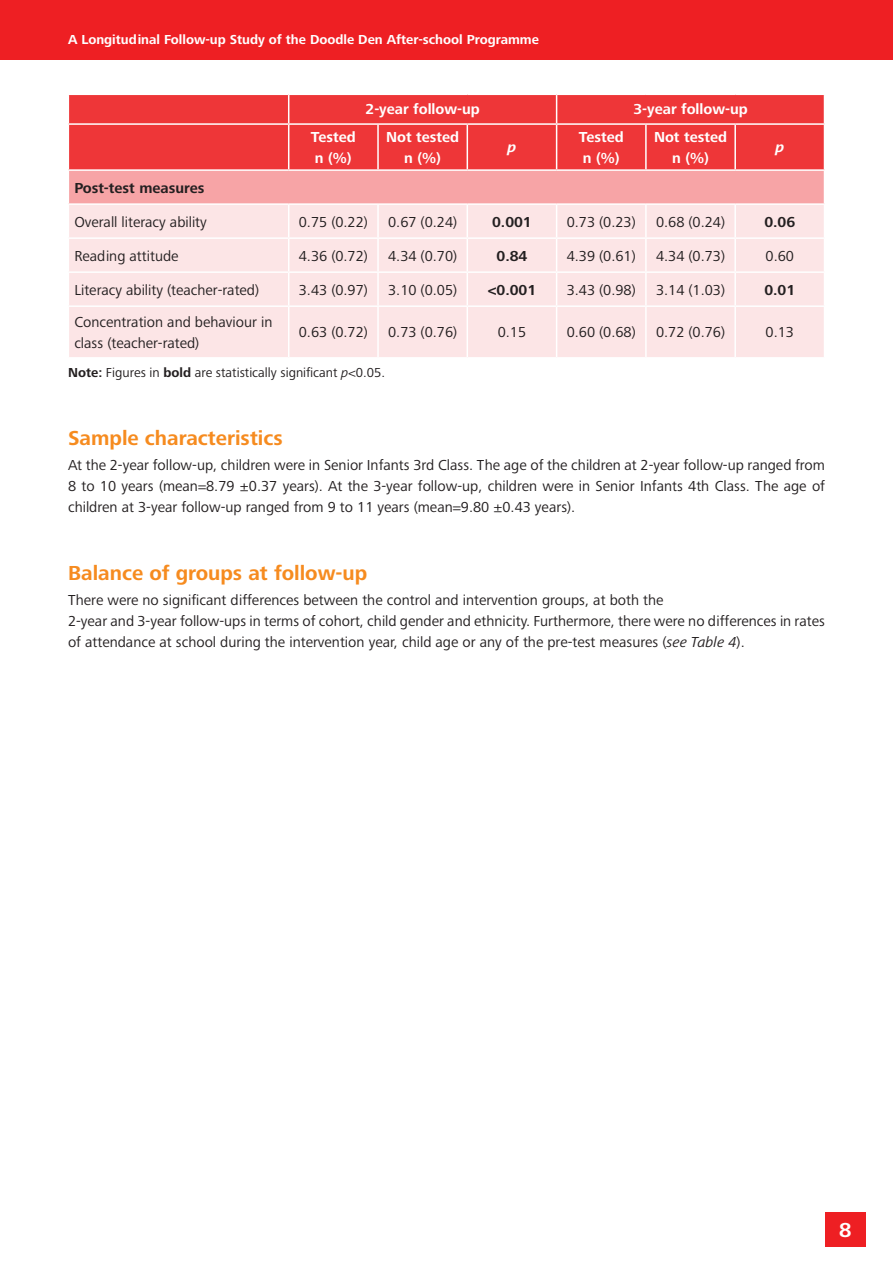
<style>
.page{position:relative;width:893px;height:1263px;background:#fff}
.page>*{position:absolute;margin:0;border:0;box-sizing:border-box;transform-origin:0 0}
.t1{font:700 21px "Frutiger Next Pro";color:#f68b1f}
.t2{font:700 21px "Frutiger Next Pro";color:#fff}
.t3{font:15px/21px "Frutiger Next Pro";color:#231f20}
.t4{font:700 15px/21px "Frutiger Next Pro";color:#fff}
.t5{font:700 15px "Frutiger Next Pro";color:#231f20}
.t6{font:italic 700 15px "Frutiger Next Pro";color:#fff}
.t7{font:700 13.5px "Frutiger Next Pro";color:#fff}
.t8{font:13.5px "Frutiger Next Pro";color:#231f20}
.s1{font-weight:700}
.s2{font-style:italic}
</style>
<div class="page">
<div style="left:825px;top:1212px;width:41px;height:35px;background:#ee1f23"></div>
<div style="left:0;top:0;width:893px;height:60px;background:#ee1f23"></div>
<div style="left:69px;top:205px;width:755px;height:152px;background:#fce5e6"></div>
<svg style="left:69px;top:94px;width:755px;height:109px;background:#f05a5c"></svg>
<hr style="left:68px;top:123px;width:221px;height:2px;background:#fff">
<hr style="left:289px;top:123px;width:89px;height:2px;background:#fff">
<hr style="left:288px;top:125px;width:1px;height:44px;background:#fff">
<hr style="left:378px;top:123px;width:89px;height:2px;background:#fff">
<hr style="left:377px;top:125px;width:2px;height:44px;background:#fff">
<hr style="left:467px;top:123px;width:90px;height:2px;background:#fff">
<hr style="left:467px;top:125px;width:1px;height:44px;background:#fff">
<hr style="left:557px;top:123px;width:89px;height:2px;background:#fff">
<hr style="left:556px;top:125px;width:1px;height:44px;background:#fff">
<hr style="left:646px;top:123px;width:89px;height:2px;background:#fff">
<hr style="left:645px;top:125px;width:2px;height:44px;background:#fff">
<hr style="left:735px;top:123px;width:90px;height:2px;background:#fff">
<hr style="left:734px;top:125px;width:2px;height:44px;background:#fff">
<hr style="left:68px;top:169px;width:221px;height:2px;background:#fff">
<hr style="left:289px;top:169px;width:89px;height:2px;background:#fff">
<hr style="left:378px;top:169px;width:89px;height:2px;background:#fff">
<hr style="left:467px;top:169px;width:90px;height:2px;background:#fff">
<hr style="left:557px;top:169px;width:89px;height:2px;background:#fff">
<hr style="left:646px;top:169px;width:89px;height:2px;background:#fff">
<hr style="left:735px;top:169px;width:90px;height:2px;background:#fff">
<hr style="left:288px;top:205px;width:1px;height:32px;background:#fff">
<hr style="left:377px;top:205px;width:2px;height:32px;background:#fff">
<hr style="left:467px;top:205px;width:1px;height:32px;background:#fff">
<hr style="left:556px;top:205px;width:1px;height:32px;background:#fff">
<hr style="left:645px;top:205px;width:2px;height:32px;background:#fff">
<hr style="left:734px;top:205px;width:2px;height:32px;background:#fff">
<hr style="left:68px;top:237px;width:221px;height:2px;background:#fff">
<hr style="left:289px;top:237px;width:89px;height:2px;background:#fff">
<hr style="left:288px;top:239px;width:1px;height:32px;background:#fff">
<hr style="left:378px;top:237px;width:89px;height:2px;background:#fff">
<hr style="left:377px;top:239px;width:2px;height:32px;background:#fff">
<hr style="left:467px;top:237px;width:90px;height:2px;background:#fff">
<hr style="left:467px;top:239px;width:1px;height:32px;background:#fff">
<hr style="left:557px;top:237px;width:89px;height:2px;background:#fff">
<hr style="left:556px;top:239px;width:1px;height:32px;background:#fff">
<hr style="left:646px;top:237px;width:89px;height:2px;background:#fff">
<hr style="left:645px;top:239px;width:2px;height:32px;background:#fff">
<hr style="left:735px;top:237px;width:90px;height:2px;background:#fff">
<hr style="left:734px;top:239px;width:2px;height:32px;background:#fff">
<hr style="left:68px;top:271px;width:221px;height:2px;background:#fff">
<hr style="left:289px;top:271px;width:89px;height:2px;background:#fff">
<hr style="left:288px;top:273px;width:1px;height:32px;background:#fff">
<hr style="left:378px;top:271px;width:89px;height:2px;background:#fff">
<hr style="left:377px;top:273px;width:2px;height:32px;background:#fff">
<hr style="left:467px;top:271px;width:90px;height:2px;background:#fff">
<hr style="left:467px;top:273px;width:1px;height:32px;background:#fff">
<hr style="left:557px;top:271px;width:89px;height:2px;background:#fff">
<hr style="left:556px;top:273px;width:1px;height:32px;background:#fff">
<hr style="left:646px;top:271px;width:89px;height:2px;background:#fff">
<hr style="left:645px;top:273px;width:2px;height:32px;background:#fff">
<hr style="left:735px;top:271px;width:90px;height:2px;background:#fff">
<hr style="left:734px;top:273px;width:2px;height:32px;background:#fff">
<hr style="left:68px;top:305px;width:221px;height:2px;background:#fff">
<hr style="left:289px;top:305px;width:89px;height:2px;background:#fff">
<hr style="left:288px;top:307px;width:1px;height:50px;background:#fff">
<hr style="left:378px;top:305px;width:89px;height:2px;background:#fff">
<hr style="left:377px;top:307px;width:2px;height:50px;background:#fff">
<hr style="left:467px;top:305px;width:90px;height:2px;background:#fff">
<hr style="left:467px;top:307px;width:1px;height:50px;background:#fff">
<hr style="left:557px;top:305px;width:89px;height:2px;background:#fff">
<hr style="left:556px;top:307px;width:1px;height:50px;background:#fff">
<hr style="left:646px;top:305px;width:89px;height:2px;background:#fff">
<hr style="left:645px;top:307px;width:2px;height:50px;background:#fff">
<hr style="left:735px;top:305px;width:90px;height:2px;background:#fff">
<hr style="left:734px;top:307px;width:2px;height:50px;background:#fff">
<p class="t7" style="left:68px;top:31px;width:472px">A Longitudinal Follow-up Study of the Doodle Den After-school Programme</p>
<p class="t4" style="left:365px;top:99px;width:116px">2-year follow-up</p>
<p class="t4" style="left:633px;top:99px;width:116px">3-year follow-up</p>
<p class="t4" style="left:311px;top:126px;width:46px">Tested n (%)</p>
<p class="t4" style="left:386px;top:126px;width:75px;text-align:center">Not tested n (%)</p>
<p class="t6" style="left:507px;top:139px;width:10px">p</p>
<p class="t4" style="left:579px;top:126px;width:46px">Tested n (%)</p>
<p class="t4" style="left:654px;top:126px;width:75px;text-align:center">Not tested n (%)</p>
<p class="t6" style="left:775px;top:139px;width:10px">p</p>
<p class="t5" style="left:74px;top:179px;width:132px">Post-test measures</p>
<p class="t3" style="left:74px;top:211px;width:134px">Overall literacy ability</p>
<p class="t3" style="left:299px;top:211px;width:71px">0.75 (0.22)</p>
<p class="t3" style="left:388px;top:211px;width:71px">0.67 (0.24)</p>
<p class="t5" style="left:492px;top:213px;width:41px">0.001</p>
<p class="t3" style="left:567px;top:211px;width:71px">0.73 (0.23)</p>
<p class="t3" style="left:656px;top:211px;width:71px">0.68 (0.24)</p>
<p class="t5" style="left:764px;top:213px;width:32px">0.06</p>
<p class="t3" style="left:74px;top:245px;width:106px">Reading attitude</p>
<p class="t3" style="left:299px;top:245px;width:71px">4.36 (0.72)</p>
<p class="t3" style="left:388px;top:245px;width:71px">4.34 (0.70)</p>
<p class="t5" style="left:496px;top:247px;width:32px">0.84</p>
<p class="t3" style="left:567px;top:245px;width:71px">4.39 (0.61)</p>
<p class="t3" style="left:656px;top:245px;width:71px">4.34 (0.73)</p>
<p class="t3" style="left:766px;top:245px;width:30px">0.60</p>
<p class="t3" style="left:74px;top:279px;width:186px">Literacy ability (teacher-rated)</p>
<p class="t3" style="left:299px;top:279px;width:71px">3.43 (0.97)</p>
<p class="t3" style="left:388px;top:279px;width:71px">3.10 (0.05)</p>
<p class="t5" style="left:488px;top:281px;width:50px">&lt;0.001</p>
<p class="t3" style="left:567px;top:279px;width:71px">3.43 (0.98)</p>
<p class="t3" style="left:656px;top:279px;width:71px">3.14 (1.03)</p>
<p class="t5" style="left:764px;top:281px;width:32px">0.01</p>
<p class="t3" style="left:74px;top:311px;width:200px">Concentration and behaviour in class (teacher-rated)</p>
<p class="t3" style="left:299px;top:322px;width:71px">0.63 (0.72)</p>
<p class="t3" style="left:388px;top:322px;width:71px">0.73 (0.76)</p>
<p class="t3" style="left:498px;top:322px;width:30px">0.15</p>
<p class="t3" style="left:567px;top:322px;width:71px">0.60 (0.68)</p>
<p class="t3" style="left:656px;top:322px;width:71px">0.72 (0.76)</p>
<p class="t3" style="left:766px;top:322px;width:30px">0.13</p>
<p class="t8" style="left:68px;top:365px;width:319px"><span class="s1">Note:</span> Figures in <span class="s1">bold</span> are statistically significant <span class="s2">p</span>&lt;0.05.</p>
<h1 class="t1" style="left:68px;top:426px;width:216px">Sample characteristics</h1>
<p class="t3" style="left:68px;top:455px;width:758px;text-align:justify">At the 2-year follow-up, children were in Senior Infants 3rd Class. The age of the children at 2-year follow-up ranged from 8 to 10 years (mean=8.79 ±0.37 years). At the 3-year follow-up, children were in Senior Infants 4th Class. The age of children at 3-year follow-up ranged from 9 to 11 years (mean=9.80 ±0.43 years).</p>
<h1 class="t1" style="left:68px;top:561px;width:301px">Balance of groups at follow-up</h1>
<p class="t3" style="left:68px;top:589px;width:758px">There were no significant differences between the control and intervention groups, at both the<br>2-year and 3-year follow-ups in terms of cohort, child gender and ethnicity. Furthermore, there were no differences in rates of attendance at school during the intervention year, child age or any of the pre-test measures (<span class="s2">see Table 4</span>).</p>
<h1 class="t2" style="left:839px;top:1217px;width:14px">8</h1>
</div>
